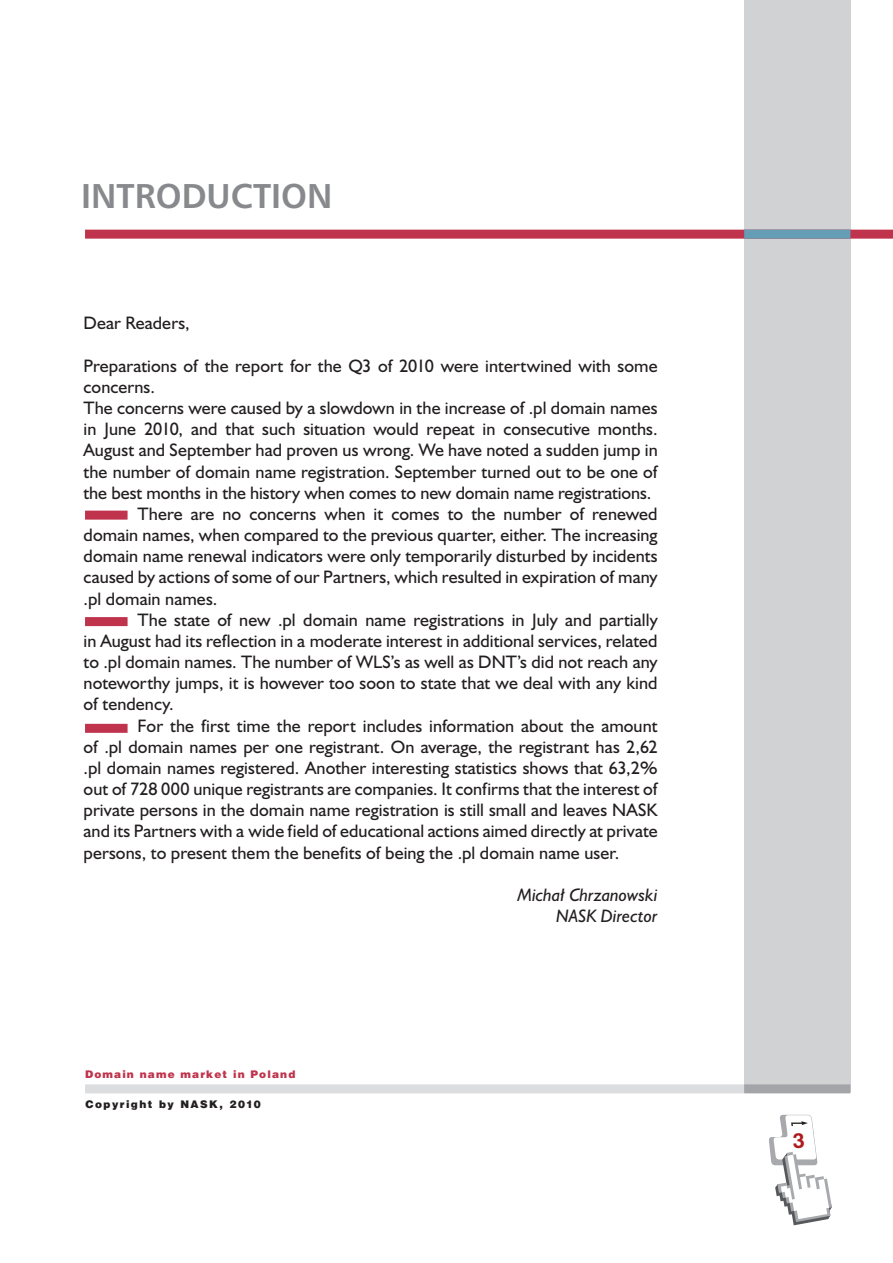
<style>
.page{position:relative;width:893px;height:1263px;background:#fff}
.page>*{position:absolute;margin:0;border:0;box-sizing:border-box;transform-origin:0 0}
.t1{font:700 33px "Humnst 777 PL";color:#87898c}
.t2{font:16.5px "Humanst 521 PL";letter-spacing:.005em;color:#231f20}
.t3{font:italic 16.5px/21.1px "Humanst 521 PL";color:#231f20;text-align:right}
.t4{font:900 10.5px "Switzerland";letter-spacing:.11em;color:#bf334c}
.t5{font:900 10.5px "Switzerland";letter-spacing:.14em;color:#231f20}
</style>
<div class="page">
<div style="left:744px;top:0;width:106px;height:1092px;background:#d1d2d4"></div>
<div style="left:85px;top:230px;width:808px;height:9px;background:#bf334c"></div>
<div style="left:744px;top:230px;width:106px;height:9px;background:#649db4"></div>
<div style="left:85px;top:1084px;width:659px;height:9px;background:#dcdddf"></div>
<div style="left:744px;top:1084px;width:106px;height:9px;background:#a4a5a9"></div>
<div style="left:85px;top:617px;width:43px;height:9px;background:#bf334c"></div>
<div style="left:85px;top:511px;width:43px;height:9px;background:#bf334c"></div>
<div style="left:85px;top:724px;width:43px;height:9px;background:#bf334c"></div>
<svg style="left:769px;top:1115px;width:63px;height:110px"></svg>
<h1 class="t1" style="left:81px;top:175px;width:253px">INTRODUCTION</h1>
<p class="t2" style="left:84px;top:312px;width:108px">Dear Readers,</p>
<p class="t2" style="left:84px;top:354px;width:575px">Preparations of the report for the Q3 of 2010 were intertwined with some</p>
<p class="t2" style="left:84px;top:375px;width:73px">concerns.</p>
<p class="t2" style="left:84px;top:397px;width:576px">The concerns were caused by a slowdown in the increase of .pl domain names</p>
<p class="t2" style="left:84px;top:418px;width:575px">in June 2010, and that such situation would repeat in consecutive months.</p>
<p class="t2" style="left:84px;top:439px;width:576px">August and September had proven us wrong. We have noted a sudden jump in</p>
<p class="t2" style="left:84px;top:460px;width:576px">the number of domain name registration. September turned out to be one of</p>
<p class="t2" style="left:84px;top:481px;width:569px">the best months in the history when comes to new domain name registrations.</p>
<p class="t2" style="left:138px;top:502px;width:521px">There are no concerns when it comes to the number of renewed</p>
<p class="t2" style="left:84px;top:524px;width:576px">domain names, when compared to the previous quarter, either. The increasing</p>
<p class="t2" style="left:84px;top:545px;width:576px">domain name renewal indicators were only temporarily disturbed by incidents</p>
<p class="t2" style="left:84px;top:566px;width:575px">caused by actions of some of our Partners, which resulted in expiration of many</p>
<p class="t2" style="left:84px;top:587px;width:135px">.pl domain names.</p>
<p class="t2" style="left:138px;top:608px;width:522px">The state of new .pl domain name registrations in July and partially</p>
<p class="t2" style="left:84px;top:629px;width:575px">in August had its reflection in a moderate interest in additional services, related</p>
<p class="t2" style="left:84px;top:651px;width:576px">to .pl domain names. The number of WLS’s as well as DNT’s did not reach any</p>
<p class="t2" style="left:84px;top:672px;width:575px">noteworthy jumps, it is however too soon to state that we deal with any kind</p>
<p class="t2" style="left:84px;top:693px;width:92px">of tendency.</p>
<p class="t2" style="left:138px;top:714px;width:521px">For the first time the report includes information about the amount</p>
<p class="t2" style="left:84px;top:735px;width:576px">of .pl domain names per one registrant. On average, the registrant has 2,62</p>
<p class="t2" style="left:84px;top:756px;width:575px">.pl domain names registered. Another interesting statistics shows that 63,2%</p>
<p class="t2" style="left:84px;top:778px;width:576px">out of 728 000 unique registrants are companies. It confirms that the interest of</p>
<p class="t2" style="left:84px;top:799px;width:576px">private persons in the domain name registration is still small and leaves NASK</p>
<p class="t2" style="left:84px;top:820px;width:575px">and its Partners with a wide field of educational actions aimed directly at private</p>
<p class="t2" style="left:84px;top:841px;width:537px">persons, to present them the benefits of being the .pl domain name user.</p>
<p class="t3" style="left:517px;top:884px;width:142px">Michał Chrzanowski<br>NASK Director</p>
<p class="t4" style="left:85px;top:1068px;width:212px">Domain name market in Poland</p>
<p class="t5" style="left:85px;top:1098px;width:177px">Copyright by NASK, 2010</p>
</div>
